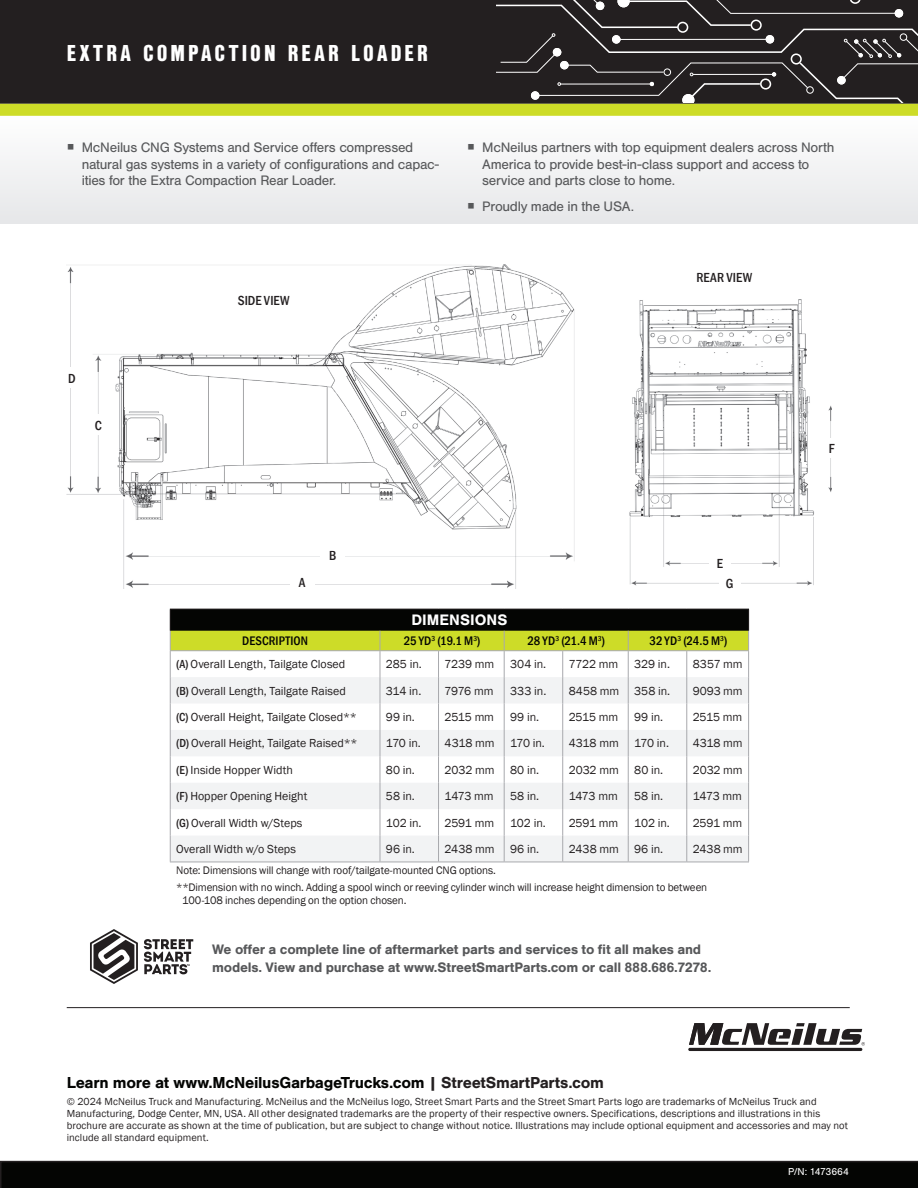
<style>
.page{position:relative;width:918px;height:1188px;background:#fff}
.page>*{position:absolute;margin:0;border:0;box-sizing:border-box;transform-origin:0 0}
.McN-ss_MainTitle{font:900 24px "Nimbus San Con D";letter-spacing:.13em;color:#fff}
.McN-ss_CTA{font:700 16.5px "Nimbus San";letter-spacing:-.02em;color:#040503}
.McN-ss_table_header-rev{font:700 15.75px "Nimbus San";letter-spacing:.005em;color:#fff}
.t1{font:14.25px/16.5px "Nimbus San";letter-spacing:-.02em;color:#57585a}
.McN-ss_Bullet_List_Head-front{font:700 14.25px/18px "Nimbus San";letter-spacing:-.02em;color:#57585a}
.McN-ss_diagram_letters{font:500 condensed 13.5px "Franklin Gothic";letter-spacing:.005em;color:#231f20}
.McN-ss_table_column_header-semi_rev{font:500 condensed 12.75px "Franklin Gothic";letter-spacing:.005em;color:#040503}
.McN-ss_table_body_2{font:12px "Franklin Gothic";letter-spacing:-.005em;color:#231f20}
.McN-ss_table_footnote{font:11.25px/13.5px "Franklin Gothic";letter-spacing:-.01em;color:#231f20}
.McN-ss_legal{font:10.5px/12px "Franklin Gothic";letter-spacing:.01em;color:#231f20}
.McN-ss_Bullet_List_Head-front-2{font:10.5px "Nimbus San";letter-spacing:-.025em;color:#fff}
.s1{font-weight:500;font-stretch:condensed}
.s2{color:#231f20}
</style>
<div class="page">
<hr style="left:67px;top:1007px;width:783px;height:1px;background:#231f20">
<svg style="left:0;top:1161px;width:918px;height:27px;background:#050604"></svg>
<div style="left:1px;top:1px;width:916px;height:102px;background:#231f20"></div>
<div style="left:0;top:0;width:918px;height:104px;border:2px solid #231f20"></div>
<img style="left:67px;top:264px;width:508px;height:325px">
<img style="left:629px;top:299px;width:203px;height:287px">
<div style="left:0;top:116px;width:918px;height:108px;background:#f2f2f3"></div>
<div style="left:709px;top:554px;width:22px;height:18px;background:#fff"></div>
<div style="left:822px;top:438px;width:19px;height:19px;background:#fff"></div>
<div style="left:719px;top:573px;width:21px;height:21px;background:#fff"></div>
<div style="left:290px;top:572px;width:25px;height:21px;background:#fff"></div>
<div style="left:84px;top:415px;width:29px;height:20px;background:#fff"></div>
<div style="left:320px;top:546px;width:25px;height:18px;background:#fff"></div>
<div style="left:57px;top:368px;width:30px;height:20px;background:#fff"></div>
<div style="left:230px;top:296px;width:68px;height:28px;background:#fff"></div>
<hr style="left:170px;top:862px;width:210px;height:1px;background:#a8a9ad">
<hr style="left:380px;top:862px;width:59px;height:1px;background:#a8a9ad">
<hr style="left:439px;top:862px;width:65px;height:1px;background:#a8a9ad">
<hr style="left:504px;top:862px;width:59px;height:1px;background:#a8a9ad">
<hr style="left:563px;top:862px;width:65px;height:1px;background:#a8a9ad">
<hr style="left:628px;top:862px;width:59px;height:1px;background:#a8a9ad">
<hr style="left:687px;top:862px;width:62px;height:1px;background:#a8a9ad">
<svg style="left:170px;top:609px;width:579px;height:253px"></svg>
<div style="left:0;top:104px;width:918px;height:12px;background:#cddc28"></div>
<svg style="left:689px;top:1023px;width:176px;height:23px"></svg>
<hr style="left:688px;top:1048px;width:174px;height:3px;background:#231f20;border-radius:2px">
<svg style="left:90px;top:929px;width:48px;height:55px"></svg>
<svg style="left:144px;top:939px;width:49px;height:36px"></svg>
<svg style="left:496px;top:0;width:422px;height:102px"></svg>
<p class="McN-ss_MainTitle" style="left:67px;top:39px;width:363px">EXTRA COMPACTION REAR LOADER</p>
<p class="t1" style="left:82px;top:140px;width:359px">McNeilus CNG Systems and Service offers compressed natural gas systems in a variety of configurations and capac&shy;ities for the Extra Compaction Rear Loader.</p>
<p class="t1" style="left:482px;top:140px;width:354px">McNeilus partners with top equipment dealers across North<br>America to provide best-in-class support and access to service and parts close to home.</p>
<p class="t1" style="left:482px;top:198px;width:154px">Proudly made in the USA.</p>
<p class="McN-ss_diagram_letters" style="left:68px;top:369px;width:9px">D</p>
<p class="McN-ss_diagram_letters" style="left:95px;top:416px;width:9px">C</p>
<p class="McN-ss_diagram_letters" style="left:238px;top:292px;width:53px">SIDE VIEW</p>
<p class="McN-ss_diagram_letters" style="left:299px;top:574px;width:8px">A</p>
<p class="McN-ss_diagram_letters" style="left:329px;top:546px;width:9px">B</p>
<p class="McN-ss_table_header-rev" style="left:411px;top:611px;width:97px">DIMENSIONS</p>
<p class="McN-ss_diagram_letters" style="left:696px;top:269px;width:57px">REAR VIEW</p>
<p class="McN-ss_diagram_letters" style="left:717px;top:554px;width:8px">E</p>
<p class="McN-ss_diagram_letters" style="left:726px;top:575px;width:9px">G</p>
<p class="McN-ss_table_column_header-semi_rev" style="left:242px;top:633px;width:67px">DESCRIPTION</p>
<p class="McN-ss_table_column_header-semi_rev" style="left:404px;top:633px;width:78px">25 YD<sup>3</sup> (19.1 M<sup>3</sup>)</p>
<p class="McN-ss_table_column_header-semi_rev" style="left:527px;top:633px;width:79px">28 YD<sup>3</sup> (21.4 M<sup>3</sup>)</p>
<p class="McN-ss_table_column_header-semi_rev" style="left:650px;top:633px;width:79px">32 YD<sup>3</sup> (24.5 M<sup>3</sup>)</p>
<p class="McN-ss_table_body_2" style="left:176px;top:657px;width:171px"><span class="s1">(A)</span> Overall Length, Tailgate Closed</p>
<p class="McN-ss_table_body_2" style="left:386px;top:657px;width:37px">285 in.</p>
<p class="McN-ss_table_body_2" style="left:445px;top:657px;width:51px">7239 mm</p>
<p class="McN-ss_table_body_2" style="left:510px;top:657px;width:38px">304 in.</p>
<p class="McN-ss_table_body_2" style="left:569px;top:657px;width:51px">7722 mm</p>
<p class="McN-ss_table_body_2" style="left:634px;top:657px;width:37px">329 in.</p>
<p class="McN-ss_table_body_2" style="left:693px;top:657px;width:51px">8357 mm</p>
<p class="McN-ss_table_body_2" style="left:176px;top:683px;width:171px"><span class="s1">(B)</span> Overall Length, Tailgate Raised</p>
<p class="McN-ss_table_body_2" style="left:386px;top:683px;width:37px">314 in.</p>
<p class="McN-ss_table_body_2" style="left:445px;top:683px;width:50px">7976 mm</p>
<p class="McN-ss_table_body_2" style="left:510px;top:683px;width:38px">333 in.</p>
<p class="McN-ss_table_body_2" style="left:569px;top:683px;width:52px">8458 mm</p>
<p class="McN-ss_table_body_2" style="left:634px;top:683px;width:38px">358 in.</p>
<p class="McN-ss_table_body_2" style="left:693px;top:683px;width:51px">9093 mm</p>
<p class="McN-ss_table_body_2" style="left:176px;top:709px;width:182px"><span class="s1">(C)</span> Overall Height, Tailgate Closed**</p>
<p class="McN-ss_table_body_2" style="left:386px;top:709px;width:30px">99 in.</p>
<p class="McN-ss_table_body_2" style="left:445px;top:709px;width:51px">2515 mm</p>
<p class="McN-ss_table_body_2" style="left:510px;top:709px;width:30px">99 in.</p>
<p class="McN-ss_table_body_2" style="left:569px;top:709px;width:51px">2515 mm</p>
<p class="McN-ss_table_body_2" style="left:634px;top:709px;width:30px">99 in.</p>
<p class="McN-ss_table_body_2" style="left:693px;top:709px;width:51px">2515 mm</p>
<p class="McN-ss_table_body_2" style="left:176px;top:736px;width:183px"><span class="s1">(D)</span> Overall Height, Tailgate Raised**</p>
<p class="McN-ss_table_body_2" style="left:386px;top:736px;width:36px">170 in.</p>
<p class="McN-ss_table_body_2" style="left:445px;top:736px;width:52px">4318 mm</p>
<p class="McN-ss_table_body_2" style="left:510px;top:736px;width:36px">170 in.</p>
<p class="McN-ss_table_body_2" style="left:569px;top:736px;width:52px">4318 mm</p>
<p class="McN-ss_table_body_2" style="left:634px;top:736px;width:36px">170 in.</p>
<p class="McN-ss_table_body_2" style="left:693px;top:736px;width:51px">4318 mm</p>
<p class="McN-ss_table_body_2" style="left:176px;top:762px;width:118px"><span class="s1">(E)</span> Inside Hopper Width</p>
<p class="McN-ss_table_body_2" style="left:386px;top:762px;width:31px">80 in.</p>
<p class="McN-ss_table_body_2" style="left:445px;top:762px;width:52px">2032 mm</p>
<p class="McN-ss_table_body_2" style="left:510px;top:762px;width:31px">80 in.</p>
<p class="McN-ss_table_body_2" style="left:569px;top:762px;width:52px">2032 mm</p>
<p class="McN-ss_table_body_2" style="left:634px;top:762px;width:31px">80 in.</p>
<p class="McN-ss_table_body_2" style="left:693px;top:762px;width:51px">2032 mm</p>
<p class="McN-ss_table_body_2" style="left:176px;top:789px;width:133px"><span class="s1">(F)</span> Hopper Opening Height</p>
<p class="McN-ss_table_body_2" style="left:386px;top:789px;width:30px">58 in.</p>
<p class="McN-ss_table_body_2" style="left:445px;top:789px;width:51px">1473 mm</p>
<p class="McN-ss_table_body_2" style="left:510px;top:789px;width:30px">58 in.</p>
<p class="McN-ss_table_body_2" style="left:569px;top:789px;width:51px">1473 mm</p>
<p class="McN-ss_table_body_2" style="left:634px;top:789px;width:30px">58 in.</p>
<p class="McN-ss_table_body_2" style="left:693px;top:789px;width:51px">1473 mm</p>
<p class="McN-ss_table_body_2" style="left:176px;top:815px;width:128px"><span class="s1">(G)</span> Overall Width w/Steps</p>
<p class="McN-ss_table_body_2" style="left:386px;top:815px;width:37px">102 in.</p>
<p class="McN-ss_table_body_2" style="left:445px;top:815px;width:51px">2591 mm</p>
<p class="McN-ss_table_body_2" style="left:510px;top:815px;width:37px">102 in.</p>
<p class="McN-ss_table_body_2" style="left:569px;top:815px;width:51px">2591 mm</p>
<p class="McN-ss_table_body_2" style="left:634px;top:815px;width:37px">102 in.</p>
<p class="McN-ss_table_body_2" style="left:693px;top:815px;width:51px">2591 mm</p>
<p class="McN-ss_table_body_2" style="left:176px;top:842px;width:121px">Overall Width w/o Steps</p>
<p class="McN-ss_table_body_2" style="left:386px;top:842px;width:30px">96 in.</p>
<p class="McN-ss_table_body_2" style="left:445px;top:842px;width:52px">2438 mm</p>
<p class="McN-ss_table_body_2" style="left:510px;top:842px;width:30px">96 in.</p>
<p class="McN-ss_table_body_2" style="left:569px;top:842px;width:52px">2438 mm</p>
<p class="McN-ss_table_body_2" style="left:634px;top:842px;width:30px">96 in.</p>
<p class="McN-ss_table_body_2" style="left:693px;top:842px;width:51px">2438 mm</p>
<p class="McN-ss_table_footnote" style="left:176px;top:864px;width:321px">Note: Dimensions will change with roof/tailgate-mounted CNG options.</p>
<p class="McN-ss_table_footnote" style="left:182px;top:881px;width:527px;text-indent:-6px">**Dimension with no winch. Adding a spool winch or reeving cylinder winch will increase height dimension to between<br>100-108 inches depending on the option chosen.</p>
<p class="McN-ss_Bullet_List_Head-front" style="left:212px;top:940px;width:501px">We offer a complete line of aftermarket parts and services to fit all makes and models. View and purchase at www.StreetSmartParts.com or call 888.686.7278.</p>
<p class="McN-ss_diagram_letters" style="left:829px;top:439px;width:7px">F</p>
<p class="McN-ss_CTA" style="left:67px;top:1073px;width:539px">Learn more at www.McNeilusGarbageTrucks.com <span class="s2">| StreetSmartParts.com</span></p>
<p class="McN-ss_legal" style="left:67px;top:1095px;width:783px">© 2024 McNeilus Truck and Manufacturing. McNeilus and the McNeilus logo, Street Smart Parts and the Street Smart Parts logo are trademarks of McNeilus Truck and Manufacturing, Dodge Center, MN, USA. All other designated trademarks are the property of their respective owners. Specifications, descriptions and illustrations in this brochure are accurate as shown at the time of publication, but are subject to change without notice. Illustrations may include optional equipment and accessories and may not include all standard equipment.</p>
<p class="McN-ss_Bullet_List_Head-front-2" style="left:788px;top:1166px;width:62px">P/N: 1473664</p>
</div>
